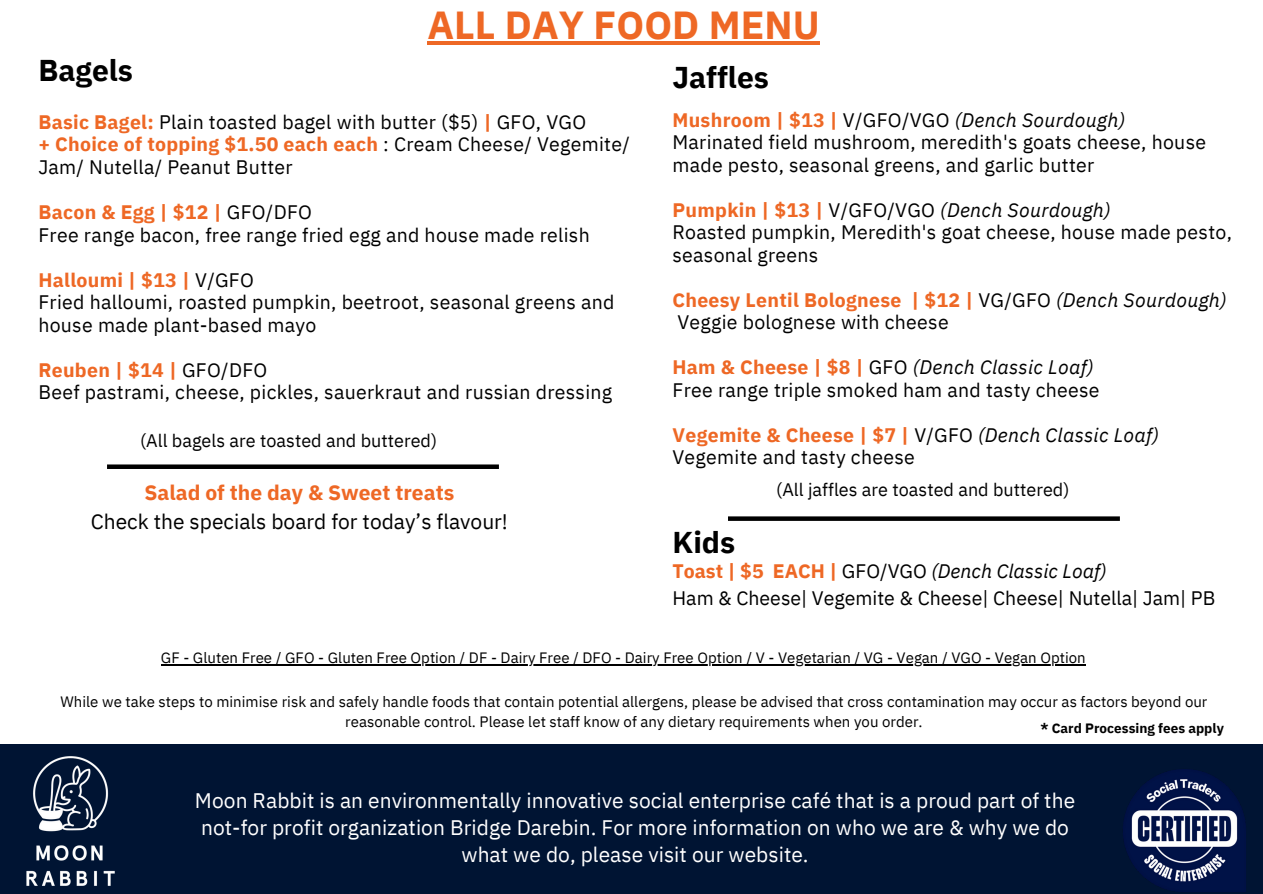
<style>
.page{position:relative;width:1263px;height:894px;background:#fff}
.page>*{position:absolute;margin:0;border:0;box-sizing:border-box;transform-origin:0 0}
.t1{font:700 39px "IBM Plex Sans";color:#ee6825}
.t2{font:700 30px "IBM Plex Sans";color:#000}
.t3{font:21px/27px "IBM Plex Sans";color:#fff;text-align:center}
.t4{font:21px/29.2px "IBM Plex Sans";color:#000;text-align:center}
.t5{font:19.5px/22.5px "IBM Plex Sans";letter-spacing:.015em;color:#000}
.t6{font:18px "IBM Plex Sans";color:#000}
.t7{font:15px/20.2px "IBM Plex Sans";color:#000;text-align:center}
.t8{font:700 13.5px "IBM Plex Sans";color:#000}
.s1{font-weight:700;color:#ee6825}
.s2{font-style:italic}
</style>
<div class="page">
<div style="left:147px;top:744px;width:944px;height:148px;background:#001433"></div>
<img style="left:0;top:744px;width:147px;height:149px">
<img style="left:1091px;top:744px;width:172px;height:148px">
<div style="left:107px;top:464px;width:392px;height:5px;background:#000"></div>
<hr style="left:161px;top:664px;width:925px;height:1px;background:#000">
<hr style="left:427px;top:41px;width:393px;height:4px;background:#ee6825">
<svg style="left:728px;top:516px;width:392px;height:4px;background:#191919"></svg>
<h3 class="t1" style="left:427px;top:-1px;width:394px">ALL DAY FOOD MENU</h3>
<p class="t2" style="left:38px;top:50px;width:96px">Bagels</p>
<h5 class="t2" style="left:672px;top:57px;width:98px">Jaffles</h5>
<h2 class="t5" style="left:38px;top:110px;width:593px"><span class="s1">Basic Bagel:</span> Plain toasted bagel with butter ($5) <span class="s1">|</span> GFO, VGO<br><span class="s1">+ Choice of topping $1.50 each each</span> : Cream Cheese/ Vegemite/<br>Jam/ Nutella/ Peanut Butter</h2>
<h2 class="t5" style="left:38px;top:200px;width:553px"><span class="s1">Bacon &amp; Egg | $12 |</span> GFO/DFO<br>Free range bacon, free range fried egg and house made relish</h2>
<h3 class="t5" style="left:38px;top:268px;width:577px"><span class="s1">Halloumi | $13 |</span> V/GFO<br>Fried halloumi, roasted pumpkin, beetroot, seasonal greens and house made plant-based mayo</h3>
<h3 class="t5" style="left:38px;top:358px;width:575px"><span class="s1">Reuben | $14 |</span> GFO/DFO<br>Beef pastrami, cheese, pickles, sauerkraut and russian dressing</h3>
<p class="t6" style="left:140px;top:428px;width:298px">(All bagels are toasted and buttered)</p>
<h3 class="t5" style="left:672px;top:108px;width:535px"><span class="s1">Mushroom | $13 |</span> V/GFO/VGO <span class="s2">(Dench Sourdough)<br></span>Marinated field mushroom, meredith's goats cheese, house made pesto, seasonal greens, and garlic butter</h3>
<h3 class="t5" style="left:672px;top:198px;width:561px"><span class="s1">Pumpkin | $13 |</span> V/GFO/VGO <span class="s2">(Dench Sourdough)<br></span>Roasted pumpkin, Meredith's goat cheese, house made pesto, seasonal greens</h3>
<h3 class="t5" style="left:672px;top:288px;width:556px"><span class="s1">Cheesy Lentil Bolognese | $12 |</span> VG/GFO <span class="s2">(Dench Sourdough)<br></span>Veggie bolognese with cheese</h3>
<h4 class="t5" style="left:672px;top:356px;width:429px"><span class="s1">Ham &amp; Cheese | $8 |</span> GFO <span class="s2">(Dench Classic Loaf)<br></span>Free range triple smoked ham and tasty cheese</h4>
<h2 class="t5" style="left:672px;top:423px;width:488px"><span class="s1">Vegemite &amp; Cheese | $7 |</span> V/GFO <span class="s2">(Dench Classic Loaf)<br></span>Vegemite and tasty cheese</h2>
<p class="t4" style="left:91px;top:477px;width:419px"><span class="s1">Salad of the day &amp; Sweet treats<br></span>Check the specials board for today’s flavour!</p>
<p class="t6" style="left:776px;top:478px;width:295px">(All jaffles are toasted and buttered)</p>
<p class="t2" style="left:672px;top:522px;width:64px">Kids</p>
<h3 class="t5" style="left:672px;top:557px;width:544px;line-height:27px"><span class="s1">Toast | $5 EACH |</span> GFO/VGO <span class="s2">(Dench Classic Loaf)<br></span>Ham &amp; Cheese| Vegemite &amp; Cheese| Cheese| Nutella| Jam| PB</h3>
<h3 class="t7" style="left:161px;top:647px;width:926px">GF - Gluten Free / GFO - Gluten Free Option / DF - Dairy Free / DFO - Dairy Free Option / V - Vegetarian / VG - Vegan / VGO - Vegan Option</h3>
<h3 class="t7" style="left:60px;top:691px;width:1148px">While we take steps to minimise risk and safely handle foods that contain potential allergens, please be advised that cross contamination may occur as factors beyond our reasonable control. Please let staff know of any dietary requirements when you order.</h3>
<h3 class="t8" style="left:1040px;top:719px;width:185px">* Card Processing fees apply</h3>
<h4 class="t3" style="left:195px;top:786px;width:882px">Moon Rabbit is an environmentally innovative social enterprise café that is a proud part of the not-for profit organization Bridge Darebin. For more information on who we are &amp; why we do what we do, please visit our website.</h4>
</div>
